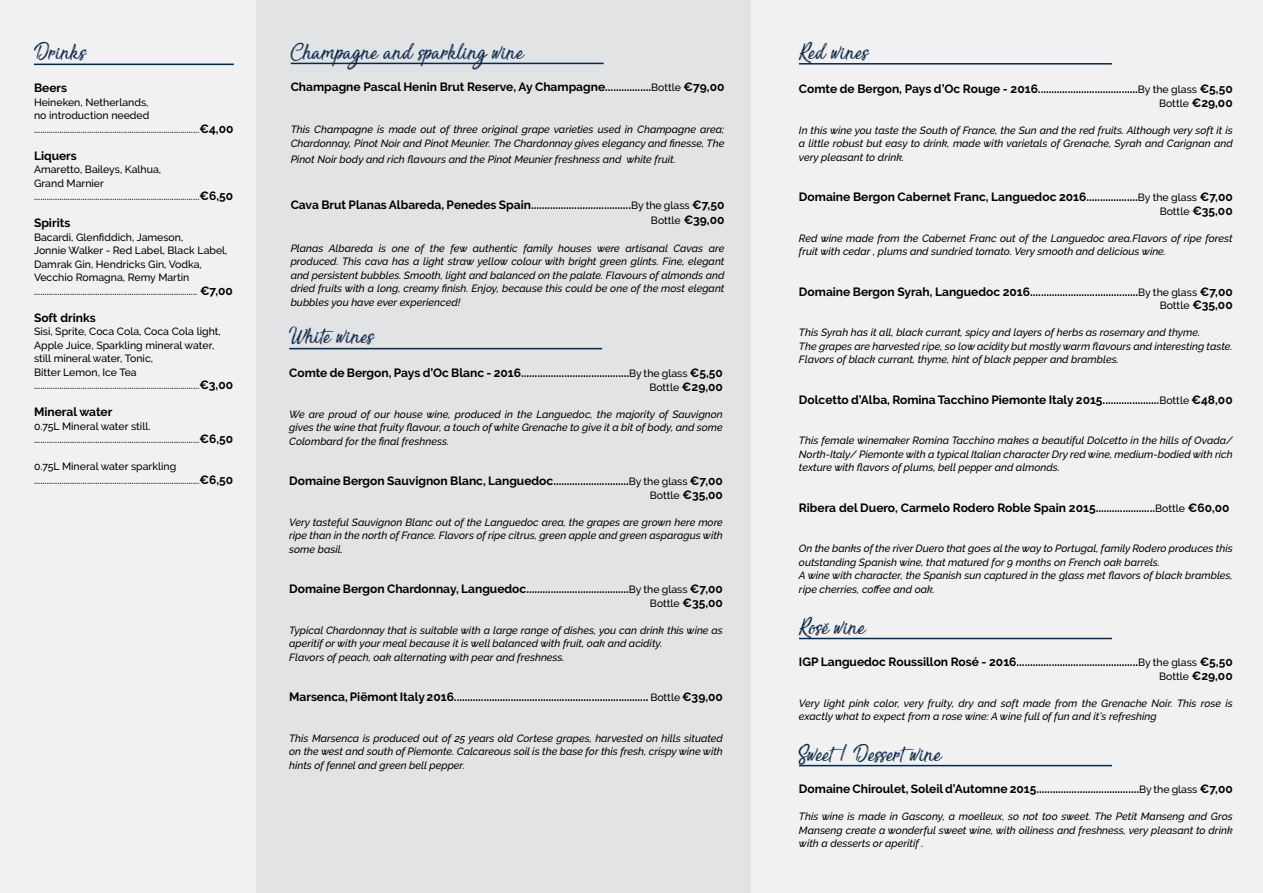
<style>
.page{position:relative;width:1263px;height:893px;background:#fff}
.page>*{position:absolute;margin:0;border:0;box-sizing:border-box;transform-origin:0 0}
.t1{font:30px "Sensations and Qualities";color:#0f2c4e}
.t2{font:700 12px "Raleway";color:#000}
.t3{font:italic 500 10.5px/13.5px "Raleway";color:#000;text-align:justify}
.t4{font:500 10.5px/13.5px "Raleway";color:#000}
.s1{font-weight:700;font-size:12px}
.s2{font-weight:500;font-size:10.5px}
</style>
<div class="page">
<div style="left:252px;top:0;width:500px;height:893px;background:#e2e3e4"></div>
<div style="left:0;top:0;width:255px;height:893px;background:#f1f1f1"></div>
<div style="left:752px;top:0;width:511px;height:893px;background:#f1f1f1"></div>
<hr style="left:799px;top:63px;width:313px;height:2px;background:#002a4e">
<hr style="left:289px;top:348px;width:313px;height:1px;background:#002a4e">
<hr style="left:34px;top:64px;width:200px;height:1px;background:#002a4e">
<hr style="left:799px;top:765px;width:313px;height:1px;background:#002a4e">
<hr style="left:291px;top:63px;width:313px;height:1px;background:#002a4e">
<hr style="left:799px;top:638px;width:313px;height:1px;background:#002a4e">
<h1 class="t1" style="left:34px;top:37px;width:55px">Drinks</h1>
<p class="t2" style="left:34px;top:81px;width:35px">Beers</p>
<p class="t4" style="left:34px;top:95px;width:201px">Heineken, Netherlands,<br>no introduction needed ..............................................................................<span class="s1">€4,00</span></p>
<p class="t2" style="left:34px;top:149px;width:44px">Liquers</p>
<p class="t4" style="left:34px;top:163px;width:201px">Amaretto, Baileys, Kalhua,<br>Grand Marnier ..............................................................................<span class="s1">€6,50</span></p>
<p class="t2" style="left:34px;top:216px;width:38px">Spirits</p>
<p class="t4" style="left:34px;top:230px;width:200px">Bacardi, Glenfiddich, Jameson,<br>Jonnie Walker - Red Label, Black Label, Damrak Gin, Hendricks Gin, Vodka, Vecchio Romagna, Remy Martin ............................................................................. <span class="s1">€7,00</span></p>
<p class="t2" style="left:34px;top:311px;width:63px">Soft drinks</p>
<p class="t4" style="left:34px;top:325px;width:201px">Sisi, Sprite, Coca Cola, Coca Cola light, Apple Juice, Sparkling mineral water, still mineral water, Tonic,<br>Bitter Lemon, Ice Tea ..............................................................................<span class="s1">€3,00</span></p>
<p class="t2" style="left:34px;top:405px;width:80px">Mineral water</p>
<p class="t4" style="left:34px;top:419px;width:201px">0.75L Mineral water still. ..............................................................................<span class="s1">€6,50</span></p>
<p class="t4" style="left:34px;top:460px;width:201px">0.75L Mineral water sparkling ..............................................................................<span class="s1">€6,50</span></p>
<h1 class="t1" style="left:291px;top:37px;width:235px">Champagne and sparkling wine</h1>
<p class="t2" style="left:291px;top:80px;width:435px">Champagne Pascal Henin Brut Reserve, Ay Champagne.................<span class="s2">Bottle</span> €79,00</p>
<p class="t3" style="left:291px;top:123px;width:435px">This Champagne is made out of three original grape varieties used in Champagne area;<br>Chardonnay, Pinot Noir and Pinot Meunier. The Chardonnay gives elegancy and finesse, The</p>
<p class="t3" style="left:291px;top:153px;width:387px">Pinot Noir body and rich flavours and the Pinot Meunier freshness and white fruit.</p>
<p class="t2" style="left:291px;top:198px;width:435px">Cava Brut Planas Albareda, Penedes Spain.....................................<span class="s2">By the glass</span> €7,50</p>
<p class="t4" style="left:651px;top:213px;width:75px">Bottle <span class="s1">€39,00</span></p>
<p class="t3" style="left:291px;top:241px;width:435px">Planas Albareda is one of the few authentic family houses were artisanal Cavas are produced. This cava has a light straw yellow colour with bright green glints. Fine, elegant and persistent bubbles. Smooth, light and balanced on the palate. Flavours of almonds and dried fruits with a long, creamy finish. Enjoy, because this could be one of the most elegant bubbles you have ever experienced!</p>
<h1 class="t1" style="left:289px;top:321px;width:87px">White wines</h1>
<p class="t2" style="left:289px;top:366px;width:435px">Comte de Bergon, Pays d’Oc Blanc - 2016........................................<span class="s2">By the glass</span> €5,50</p>
<p class="t4" style="left:649px;top:380px;width:75px">Bottle <span class="s1">€29,00</span></p>
<p class="t3" style="left:289px;top:407px;width:435px">We are proud of our house wine, produced in the Languedoc, the majority of Sauvignon gives the wine that fruity flavour, a touch of white Grenache to give it a bit of body, and some Colombard for the final freshness.</p>
<p class="t2" style="left:289px;top:474px;width:435px">Domaine Bergon Sauvignon Blanc, Languedoc............................<span class="s2">By the glass</span> €7,00</p>
<p class="t4" style="left:650px;top:488px;width:75px">Bottle <span class="s1">€35,00</span></p>
<p class="t3" style="left:289px;top:515px;width:435px">Very tasteful Sauvignon Blanc out of the Languedoc area, the grapes are grown here more ripe than in the north of France. Flavors of ripe citrus, green apple and green asparagus with some basil.</p>
<p class="t2" style="left:289px;top:582px;width:435px">Domaine Bergon Chardonnay, Languedoc......................................<span class="s2">By the glass</span> €7,00</p>
<p class="t4" style="left:650px;top:596px;width:74px">Bottle <span class="s1">€35,00</span></p>
<p class="t3" style="left:289px;top:623px;width:435px;text-align:left">Typical Chardonnay that is suitable with a large range of dishes, you can drink this wine as aperitif or with your meal because it is well balanced with fruit, oak and acidity.<br>Flavors of peach, oak alternating with pear and freshness.</p>
<p class="t2" style="left:289px;top:690px;width:435px">Marsenca, Piëmont Italy 2016........................................................................ <span class="s2">Bottle</span> €39,00</p>
<p class="t3" style="left:289px;top:731px;width:435px">This Marsenca is produced out of 25 years old Cortese grapes, harvested on hills situated on the west and south of Piemonte. Calcareous soil is the base for this fresh, crispy wine with hints of fennel and green bell pepper.</p>
<h1 class="t1" style="left:799px;top:37px;width:72px">Red wines</h1>
<p class="t2" style="left:799px;top:82px;width:435px">Comte de Bergon, Pays d’Oc Rouge - 2016.....................................<span class="s2">By the glass</span> €5,50</p>
<p class="t4" style="left:1159px;top:96px;width:75px">Bottle <span class="s1">€29,00</span></p>
<p class="t3" style="left:799px;top:123px;width:435px">In this wine you taste the South of France, the Sun and the red fruits. Although very soft it is a little robust but easy to drink, made with varietals of Grenache, Syrah and Carignan and very pleasant to drink.</p>
<p class="t2" style="left:799px;top:190px;width:435px">Domaine Bergon Cabernet Franc, Languedoc 2016...................<span class="s2">By the glass</span> €7,00</p>
<p class="t4" style="left:1160px;top:204px;width:75px">Bottle <span class="s1">€35,00</span></p>
<p class="t3" style="left:799px;top:231px;width:435px">Red wine made from the Cabernet Franc out of the Languedoc area.Flavors of ripe forest fruit with cedar , plums and sundried tomato. Very smooth and delicious wine.</p>
<p class="t2" style="left:799px;top:285px;width:435px">Domaine Bergon Syrah, Languedoc 2016........................................<span class="s2">By the glass</span> €7,00</p>
<p class="t4" style="left:1160px;top:299px;width:75px">Bottle <span class="s1">€35,00</span></p>
<p class="t3" style="left:799px;top:326px;width:435px;text-align:left">This Syrah has it all, black currant, spicy and layers of herbs as rosemary and thyme.<br>The grapes are harvested ripe, so low acidity but mostly warm flavours and interesting taste.<br>Flavors of black currant, thyme, hint of black pepper and brambles.</p>
<p class="t2" style="left:799px;top:393px;width:435px">Dolcetto d’Alba, Romina Tacchino Piemonte Italy 2015.....................<span class="s2">Bottle</span> €48,00</p>
<p class="t3" style="left:799px;top:434px;width:435px">This female winemaker Romina Tacchino makes a beautiful Dolcetto in the hills of Ovada/ North-Italy/ Piemonte with a typical Italian character Dry red wine, medium-bodied with rich texture with flavors of plums, bell pepper and almonds.</p>
<p class="t2" style="left:799px;top:501px;width:432px">Ribera del Duero, Carmelo Rodero Roble Spain 2015......................<span class="s2">Bottle</span> €60,00</p>
<p class="t3" style="left:799px;top:542px;width:435px;text-align:left">On the banks of the river Duero that goes al the way to Portugal, family Rodero produces this outstanding Spanish wine, that matured for 9 months on French oak barrels.<br>A wine with character, the Spanish sun captured in the glass met flavors of black brambles, ripe cherries, coffee and oak.</p>
<h1 class="t1" style="left:799px;top:612px;width:69px">Rosé wine</h1>
<p class="t2" style="left:799px;top:655px;width:435px">IGP Languedoc Roussillon Rosé - 2016.............................................<span class="s2">By the glass</span> €5,50</p>
<p class="t4" style="left:1159px;top:669px;width:75px">Bottle <span class="s1">€29,00</span></p>
<p class="t3" style="left:799px;top:696px;width:435px">Very light pink color, very fruity, dry and soft made from the Grenache Noir. This rose is exactly what to expect from a rose wine: A wine full of fun and it’s refreshing</p>
<h1 class="t1" style="left:799px;top:739px;width:145px">Sweet / Dessert wine</h1>
<p class="t2" style="left:799px;top:782px;width:435px">Domaine Chiroulet, Soleil d’Automne 2015......................................<span class="s2">By the glass</span> €7,00</p>
<p class="t3" style="left:799px;top:810px;width:435px">This wine is made in Gascony, a moelleux, so not too sweet. The Petit Manseng and Gros Manseng create a wonderful sweet wine, with oiliness and freshness, very pleasant to drink with a desserts or aperitif .</p>
</div>
